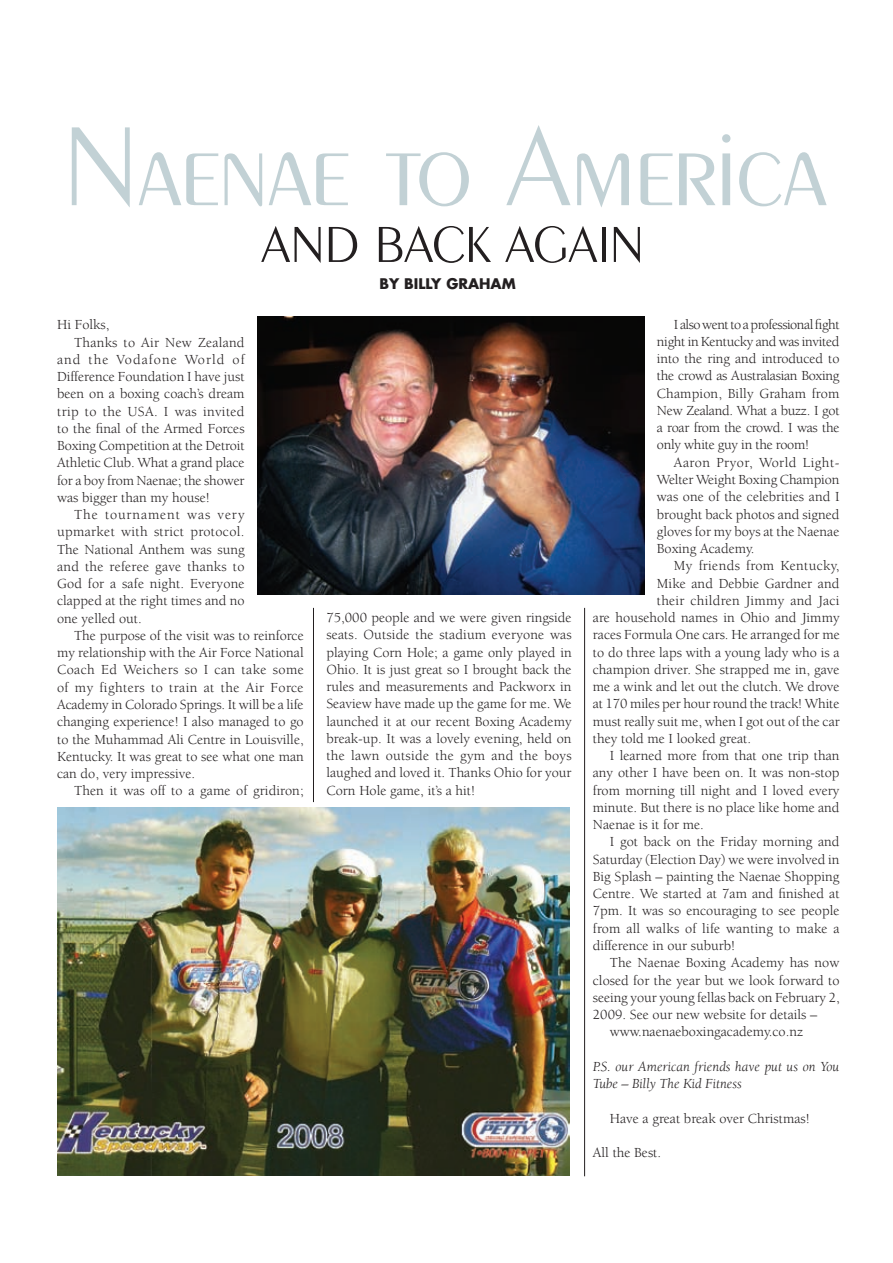
<style>
.page{position:relative;width:893px;height:1263px;background:#fff}
.page>*{position:absolute;margin:0;border:0;box-sizing:border-box;transform-origin:0 0}
.t1{font:300 120px "Peignot";letter-spacing:-.03em;color:#c2d1d5}
.t2{font:300 54px "Peignot";letter-spacing:-.015em;color:#231f20}
.t3{font:14.25px/17.2px "Berkeley";color:#231f20;text-align:justify}
.t4{font:14.25px "Berkeley";letter-spacing:.025em;color:#231f20}
.t5{font:14.25px "Berkeley";letter-spacing:.03em;color:#231f20}
.t6{font:italic 14.25px/17.2px "Berkeley";color:#231f20}
.t7{font:14.25px "Berkeley";letter-spacing:.02em;color:#231f20}
.t8{font:14.25px "Berkeley";letter-spacing:.075em;color:#231f20}
.t9{font:14.25px "Berkeley";letter-spacing:.06em;color:#231f20}
.t10{font:700 14.25px "Futura";color:#231f20}
</style>
<div class="page">
<hr style="left:313px;top:608px;width:1px;height:194px;background:#231f20">
<img style="left:257px;top:316px;width:387px;height:278px">
<img style="left:57px;top:808px;width:513px;height:368px">
<hr style="left:584px;top:608px;width:1px;height:568px;background:#231f20">
<h1 class="t1" style="left:62px;top:98px;width:767px">Naenae to America</h1>
<h2 class="t2" style="left:261px;top:214px;width:385px">AND BACK AGAIN</h2>
<p class="t3" style="left:57px;top:316px;width:54px">Hi Folks,</p>
<p class="t3" style="left:74px;top:334px;width:172px">Thanks to Air New Zealand</p>
<p class="t8" style="left:57px;top:352px;width:189px">and the Vodafone World of</p>
<p class="t3" style="left:57px;top:368px;width:189px">Difference Foundation I have just</p>
<p class="t3" style="left:57px;top:386px;width:189px">been on a boxing coach’s dream</p>
<p class="t4" style="left:57px;top:404px;width:189px">trip to the USA. I was invited</p>
<p class="t3" style="left:57px;top:420px;width:189px">to the final of the Armed Forces</p>
<p class="t3" style="left:57px;top:437px;width:189px">Boxing Competition at the Detroit</p>
<p class="t3" style="left:57px;top:455px;width:189px">Athletic Club. What a grand place</p>
<p class="t3" style="left:57px;top:472px;width:189px">for a boy from Naenae; the shower</p>
<p class="t3" style="left:57px;top:489px;width:154px">was bigger than my house!</p>
<p class="t9" style="left:74px;top:507px;width:172px">The tournament was very</p>
<p class="t4" style="left:57px;top:524px;width:189px">upmarket with strict protocol.</p>
<p class="t3" style="left:57px;top:541px;width:189px">The National Anthem was sung</p>
<p class="t7" style="left:57px;top:559px;width:189px">and the referee gave thanks to</p>
<p class="t3" style="left:57px;top:575px;width:189px">God for a safe night. Everyone</p>
<p class="t3" style="left:57px;top:593px;width:189px">clapped at the right times and no</p>
<p class="t3" style="left:57px;top:610px;width:86px">one yelled out.</p>
<p class="t3" style="left:74px;top:627px;width:231px">The purpose of the visit was to reinforce</p>
<p class="t3" style="left:57px;top:644px;width:248px">my relationship with the Air Force National</p>
<p class="t5" style="left:57px;top:662px;width:248px">Coach Ed Weichers so I can take some</p>
<p class="t5" style="left:57px;top:680px;width:248px">of my fighters to train at the Air Force</p>
<p class="t3" style="left:57px;top:696px;width:248px">Academy in Colorado Springs. It will be a life</p>
<p class="t3" style="left:57px;top:713px;width:248px">changing experience! I also managed to go</p>
<p class="t3" style="left:57px;top:731px;width:248px">to the Muhammad Ali Centre in Louisville,</p>
<p class="t3" style="left:57px;top:748px;width:248px">Kentucky. It was great to see what one man</p>
<p class="t3" style="left:57px;top:765px;width:139px">can do, very impressive.</p>
<p class="t3" style="left:74px;top:782px;width:231px">Then it was off to a game of gridiron;</p>
<p class="t10" style="left:379px;top:273px;width:138px">BY BILLY GRAHAM</p>
<p class="t3" style="left:326px;top:609px;width:247px">75,000 people and we were given ringside seats. Outside the stadium everyone was playing Corn Hole; a game only played in Ohio. It is just great so I brought back the rules and measurements and Packworx in Seaview have made up the game for me. We launched it at our recent Boxing Academy break-up. It was a lovely evening, held on the lawn outside the gym and the boys laughed and loved it. Thanks Ohio for your Corn Hole game, it’s a hit!</p>
<p class="t3" style="left:657px;top:316px;width:184px;text-indent:17px">I also went to a professional fight night in Kentucky and was invited into the ring and introduced to the crowd as Australasian Boxing Champion, Billy Graham from New Zealand. What a buzz. I got a roar from the crowd. I was the only white guy in the room!</p>
<p class="t3" style="left:657px;top:454px;width:184px;text-indent:17px">Aaron Pryor, World Light-Welter Weight Boxing Champion was one of the celebrities and I brought back photos and signed gloves for my boys at the Naenae Boxing Academy.</p>
<p class="t4" style="left:674px;top:558px;width:167px">My friends from Kentucky,</p>
<p class="t3" style="left:657px;top:575px;width:184px">Mike and Debbie Gardner and</p>
<p class="t7" style="left:657px;top:593px;width:184px">their children Jimmy and Jaci</p>
<p class="t3" style="left:593px;top:609px;width:248px">are household names in Ohio and Jimmy</p>
<p class="t3" style="left:593px;top:626px;width:248px">races Formula One cars. He arranged for me</p>
<p class="t3" style="left:593px;top:644px;width:248px">to do three laps with a young lady who is a</p>
<p class="t3" style="left:593px;top:661px;width:248px">champion driver. She strapped me in, gave</p>
<p class="t3" style="left:593px;top:678px;width:248px">me a wink and let out the clutch. We drove</p>
<p class="t3" style="left:593px;top:695px;width:248px">at 170 miles per hour round the track! White</p>
<p class="t3" style="left:593px;top:713px;width:248px">must really suit me, when I got out of the car</p>
<p class="t3" style="left:593px;top:730px;width:160px">they told me I looked great.</p>
<p class="t3" style="left:610px;top:747px;width:231px">I learned more from that one trip than</p>
<p class="t3" style="left:593px;top:765px;width:248px">any other I have been on. It was non-stop</p>
<p class="t3" style="left:593px;top:782px;width:248px">from morning till night and I loved every</p>
<p class="t3" style="left:593px;top:799px;width:248px">minute. But there is no place like home and</p>
<p class="t3" style="left:593px;top:816px;width:113px">Naenae is it for me.</p>
<p class="t3" style="left:610px;top:834px;width:231px">I got back on the Friday morning and</p>
<p class="t3" style="left:593px;top:851px;width:248px">Saturday (Election Day) we were involved in</p>
<p class="t3" style="left:593px;top:868px;width:248px">Big Splash – painting the Naenae Shopping</p>
<p class="t3" style="left:593px;top:885px;width:248px">Centre. We started at 7am and finished at</p>
<p class="t3" style="left:593px;top:903px;width:248px">7pm. It was so encouraging to see people</p>
<p class="t3" style="left:593px;top:920px;width:248px">from all walks of life wanting to make a</p>
<p class="t3" style="left:593px;top:937px;width:144px">difference in our suburb!</p>
<p class="t3" style="left:610px;top:954px;width:231px">The Naenae Boxing Academy has now</p>
<p class="t3" style="left:593px;top:972px;width:248px">closed for the year but we look forward to</p>
<p class="t3" style="left:593px;top:989px;width:248px">seeing your young fellas back on February 2,</p>
<p class="t3" style="left:593px;top:1006px;width:226px">2009. See our new website for details –</p>
<p class="t3" style="left:610px;top:1023px;width:195px">www.naenaeboxingacademy.co.nz</p>
<p class="t6" style="left:593px;top:1058px;width:248px">P.S. our American friends have put us on You<br>Tube – Billy The Kid Fitness</p>
<p class="t3" style="left:610px;top:1110px;width:201px">Have a great break over Christmas!</p>
<p class="t3" style="left:593px;top:1144px;width:70px">All the Best.</p>
</div>
